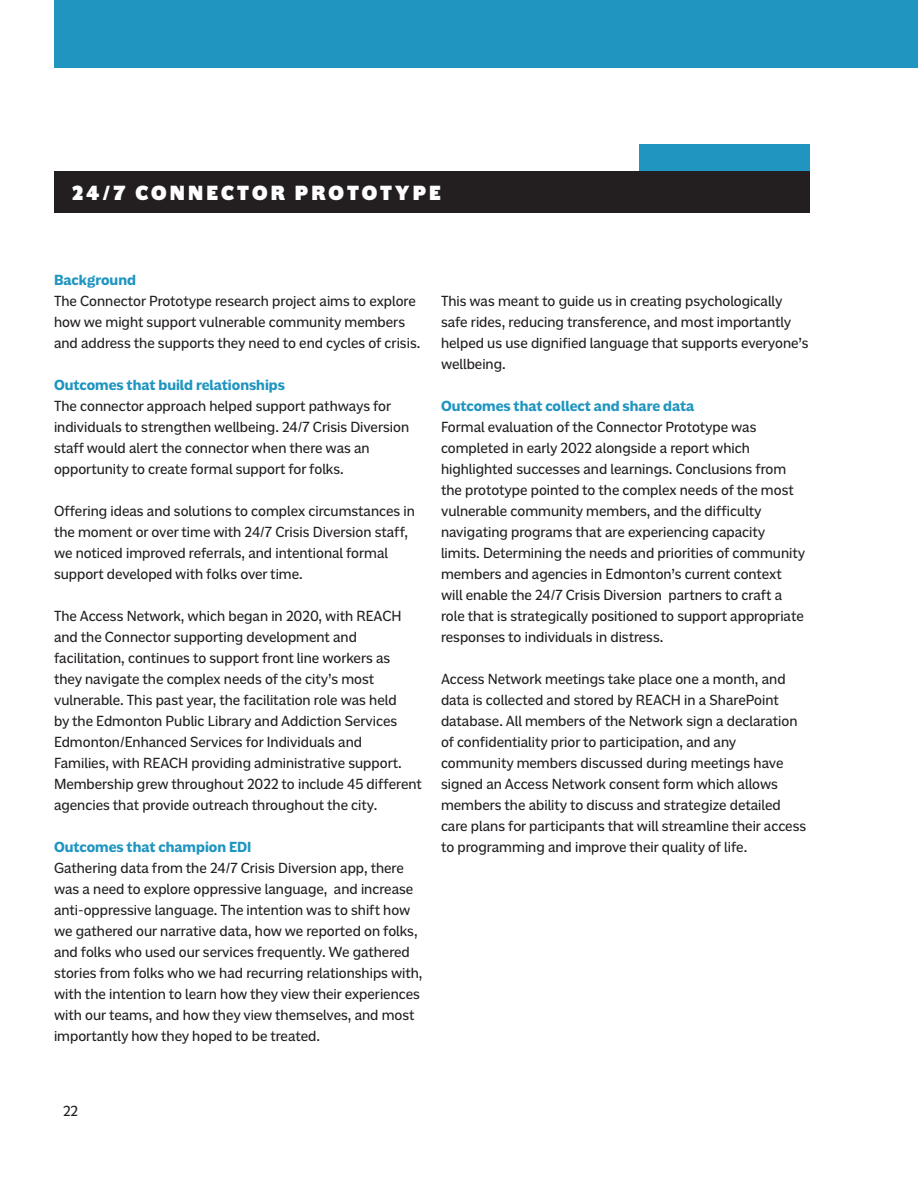
<style>
.page{position:relative;width:918px;height:1188px;background:#fff}
.page>*{position:absolute;margin:0;border:0;box-sizing:border-box;transform-origin:0 0}
.t1{font:900 21px "Americane";letter-spacing:.15em;color:#fff}
.t2{font:15px/21px "Americane";color:#231f20}
.t3{font:700 15px "Americane";color:#1f95c0}
</style>
<div class="page">
<div style="left:54px;top:0;width:864px;height:67px;background:#1f95c0"></div>
<div style="left:54px;top:171px;width:756px;height:42px;background:#231f20"></div>
<div style="left:639px;top:144px;width:171px;height:27px;background:#1f95c0"></div>
<p class="t1" style="left:72px;top:181px;width:370px">24/7 CONNECTOR PROTOTYPE</p>
<p class="t3" style="left:54px;top:271px;width:83px">Background</p>
<p class="t2" style="left:54px;top:290px;width:363px">The Connector Prototype research project aims to explore</p>
<p class="t2" style="left:54px;top:311px;width:353px">how we might support vulnerable community members</p>
<p class="t2" style="left:54px;top:332px;width:368px">and address the supports they need to end cycles of crisis.</p>
<p class="t3" style="left:54px;top:376px;width:233px">Outcomes that build relationships</p>
<p class="t2" style="left:54px;top:395px;width:357px">The connector approach helped support pathways for individuals to strengthen wellbeing. 24/7 Crisis Diversion staff would alert the connector when there was an opportunity to create formal support for folks.</p>
<p class="t2" style="left:54px;top:500px;width:362px">Offering ideas and solutions to complex circumstances in the moment or over time with 24/7 Crisis Diversion staff, we noticed improved referrals, and intentional formal support developed with folks over time.</p>
<p class="t2" style="left:54px;top:605px;width:369px">The Access Network, which began in 2020, with REACH and the Connector supporting development and facilitation, continues to support front line workers as they navigate the complex needs of the city’s most vulnerable. This past year, the facilitation role was held<br>by the Edmonton Public Library and Addiction Services Edmonton/Enhanced Services for Individuals and<br>Families, with REACH providing administrative support.<br>Membership grew throughout 2022 to include 45 different agencies that provide outreach throughout the city.</p>
<p class="t3" style="left:54px;top:838px;width:199px">Outcomes that champion EDI</p>
<p class="t2" style="left:54px;top:857px;width:370px">Gathering data from the 24/7 Crisis Diversion app, there was a need to explore oppressive language, and increase anti-oppressive language. The intention was to shift how we gathered our narrative data, how we reported on folks, and folks who used our services frequently. We gathered stories from folks who we had recurring relationships with, with the intention to learn how they view their experiences with our teams, and how they view themselves, and most importantly how they hoped to be treated.</p>
<p class="t2" style="left:441px;top:290px;width:369px">This was meant to guide us in creating psychologically safe rides, reducing transference, and most importantly helped us use dignified language that supports everyone’s wellbeing.</p>
<p class="t3" style="left:441px;top:397px;width:255px">Outcomes that collect and share data</p>
<p class="t2" style="left:441px;top:416px;width:366px">Formal evaluation of the Connector Prototype was completed in early 2022 alongside a report which highlighted successes and learnings. Conclusions from the prototype pointed to the complex needs of the most vulnerable community members, and the difficulty navigating programs that are experiencing capacity limits. Determining the needs and priorities of community members and agencies in Edmonton’s current context will enable the 24/7 Crisis Diversion partners to craft a role that is strategically positioned to support appropriate responses to individuals in distress.</p>
<p class="t2" style="left:441px;top:668px;width:367px">Access Network meetings take place one a month, and data is collected and stored by REACH in a SharePoint database. All members of the Network sign a declaration of confidentiality prior to participation, and any community members discussed during meetings have signed an Access Network consent form which allows members the ability to discuss and strategize detailed care plans for participants that will streamline their access to programming and improve their quality of life.</p>
<p class="t2" style="left:63px;top:1100px;width:17px">22</p>
</div>
